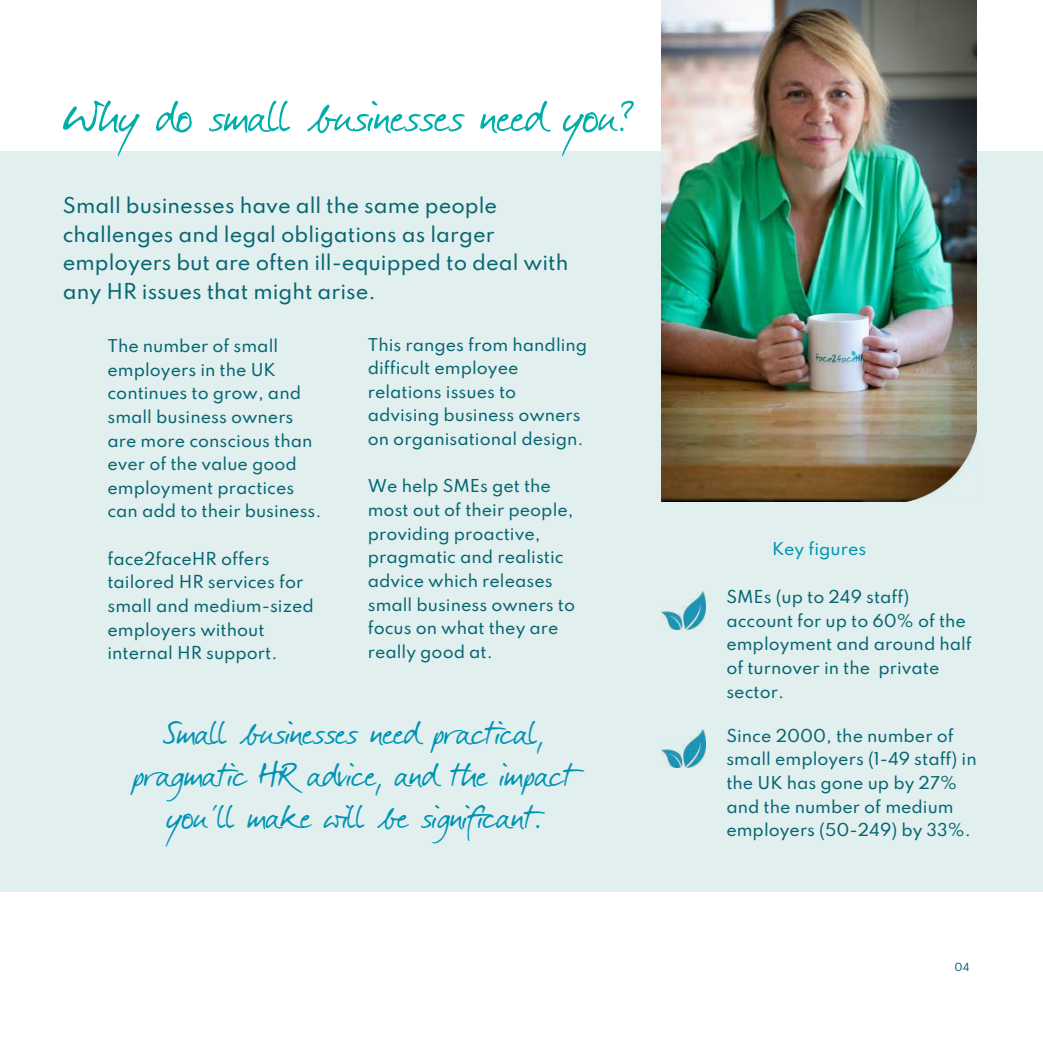
<style>
.page{position:relative;width:1043px;height:1043px;background:#fff}
.page>*{position:absolute;margin:0;border:0;box-sizing:border-box;transform-origin:0 0}
.t1{font:55.65px "Darkwoman";color:#02aeaa}
.t2{font:42px/42px "Darkwoman";color:#0093b4;text-align:center}
.t3{font:500 19.25px/28.9px "Spartan";color:#086673}
.t4{font:500 15.75px/23.6px "Spartan";color:#086673}
.t5{font:500 15.75px "Spartan";color:#0093b4}
.t6{font:500 9.97px "Spartan";color:#086673}
</style>
<div class="page">
<div style="left:0;top:151px;width:1042px;height:740px;background:#e1f0ef"></div>
<img style="left:661px;top:0;width:315px;height:501px">
<img style="left:887px;top:413px;width:90px;height:89px">
<img style="left:661px;top:591px;width:44px;height:38px">
<img style="left:661px;top:729px;width:44px;height:38px">
<h1 class="t1" style="left:63px;top:89px;width:571px">Why do small businesses need you?</h1>
<p class="t3" style="left:63px;top:192px;width:507px">Small businesses have all the same people challenges and legal obligations as larger employers but are often ill-equipped to deal with any HR issues that might arise.</p>
<p class="t4" style="left:367px;top:334px;width:221px">This ranges from handling difficult employee relations issues to advising business owners on organisational design.</p>
<p class="t4" style="left:367px;top:475px;width:209px">We help SMEs get the most out of their people, providing proactive, pragmatic and realistic advice which releases small business owners to focus on what they are really good at.</p>
<p class="t4" style="left:107px;top:335px;width:216px">The number of small employers in the UK continues to grow, and small business owners are more conscious than ever of the value good employment practices can add to their business.</p>
<p class="t4" style="left:107px;top:548px;width:208px">face2faceHR offers tailored HR services for small and medium-sized employers without internal HR support.</p>
<h2 class="t2" style="left:132px;top:712px;width:443px">Small businesses need practical, pragmatic HR advice, and the impact you'll make will be significant.</h2>
<p class="t5" style="left:771px;top:541px;width:96px">Key figures</p>
<p class="t4" style="left:726px;top:586px;width:247px">SMEs (up to 249 staff) account for up to 60% of the employment and around half of turnover in the private sector.</p>
<p class="t4" style="left:726px;top:724px;width:252px">Since 2000, the number of small employers (1-49 staff) in the UK has gone up by 27% and the number of medium employers (50-249) by 33%.</p>
<p class="t6" style="left:954px;top:962px;width:16px">04</p>
</div>
